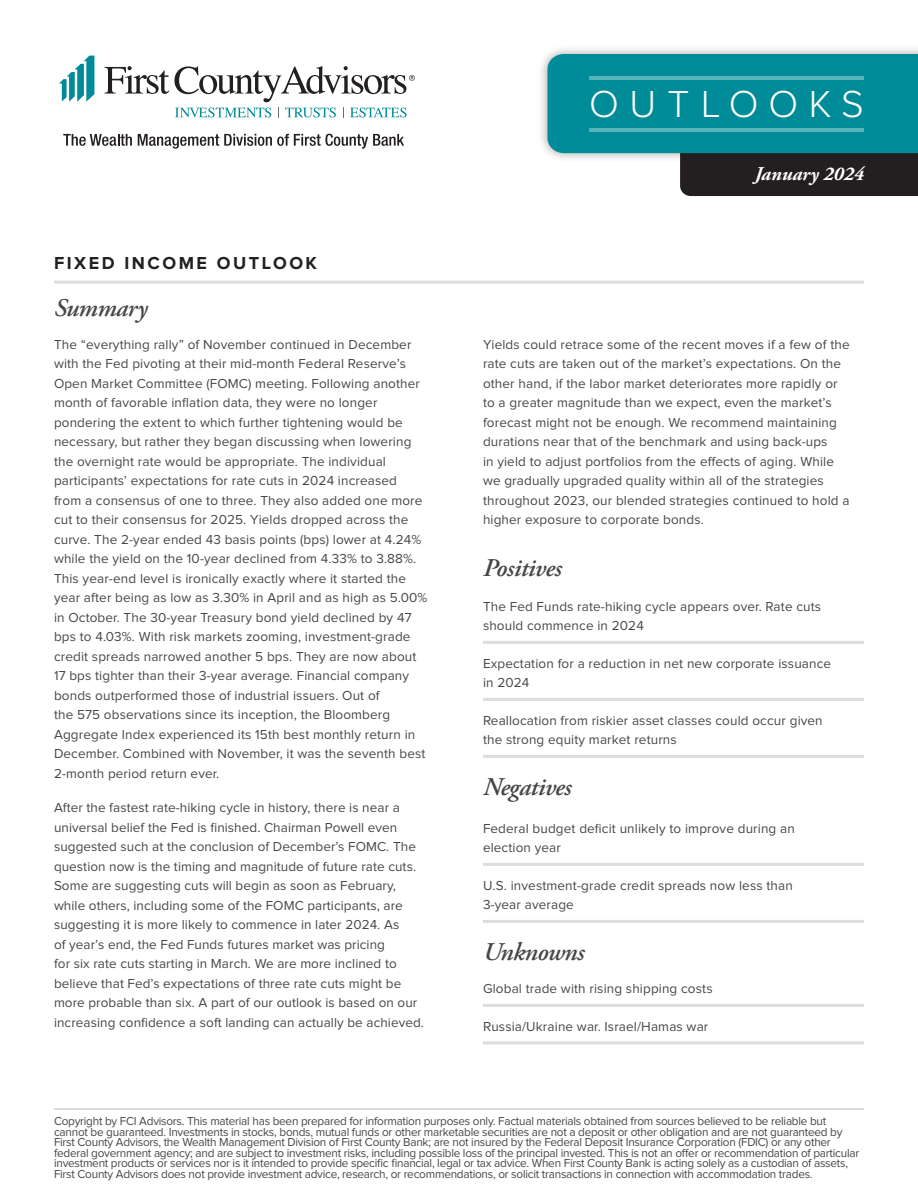
<style>
.page{position:relative;width:918px;height:1188px;background:#fff}
.page>*{position:absolute;margin:0;border:0;box-sizing:border-box;transform-origin:0 0}
.t1{font:300 39px "Proxima Nova";letter-spacing:.27em;color:#fff}
.bullets-square{font:italic 600 25.5px "Adobe Garamond Pro";letter-spacing:-.02em;color:#464747}
.palatino-main{font:italic 600 25.5px "Adobe Garamond Pro";letter-spacing:-.02em;color:#464747}
.t2{font:italic 700 19.5px "Adobe Garamond Pro";color:#fff}
.t3{font:700 18px "Proxima Nova";letter-spacing:.14em;color:#231f20}
.palatino-main-2{font:13.5px/19.5px "Proxima Nova";letter-spacing:.01em;color:#464747}
.bullets-square-2{font:13.5px/19.5px "Proxima Nova";letter-spacing:.01em;color:#464747}
.t4{font:12px/10.5px "Proxima Nova";letter-spacing:-.02em;color:#464747}
</style>
<div class="page">
<div style="left:538px;top:44px;width:380px;height:119px;background:#231f20;opacity:.38"></div>
<svg style="left:547px;top:54px;width:371px;height:142px;background:#248993"></svg>
<hr style="left:590px;top:76px;width:274px;height:4px;background:#59b3bb">
<hr style="left:590px;top:128px;width:274px;height:4px;background:#59b3bb">
<div style="left:747px;top:163px;width:122px;height:28px;background:#231f20"></div>
<hr style="left:483px;top:641px;width:381px;height:3px;background:#dedcdc">
<hr style="left:483px;top:698px;width:381px;height:3px;background:#dedcdc">
<hr style="left:483px;top:755px;width:381px;height:3px;background:#dedcdc">
<hr style="left:483px;top:863px;width:381px;height:3px;background:#dedcdc">
<hr style="left:483px;top:920px;width:381px;height:3px;background:#dedcdc">
<hr style="left:483px;top:1004px;width:381px;height:3px;background:#dedcdc">
<hr style="left:483px;top:1041px;width:381px;height:3px;background:#dedcdc">
<hr style="left:54px;top:281px;width:810px;height:3px;background:#dedcdc">
<hr style="left:54px;top:1108px;width:810px;height:2px;background:#dedcdc">
<svg style="left:59px;top:56px;width:35px;height:46px"></svg>
<svg style="left:104px;top:66px;width:311px;height:52px"></svg>
<svg style="left:63px;top:134px;width:69px;height:12px"></svg>
<svg style="left:138px;top:134px;width:266px;height:15px"></svg>
<h1 class="t1" style="left:589px;top:86px;width:276px">OUTLOOKS</h1>
<p class="t3" style="left:54px;top:254px;width:265px">FIXED INCOME OUTLOOK</p>
<p class="bullets-square" style="left:54px;top:293px;width:95px">Summary</p>
<p class="palatino-main-2" style="left:54px;top:335px;width:375px">The “everything rally” of November continued in December with the Fed pivoting at their mid-month Federal Reserve’s Open Market Committee (FOMC) meeting. Following another month of favorable inflation data, they were no longer pondering the extent to which further tightening would be necessary, but rather they began discussing when lowering the overnight rate would be appropriate. The individual participants’ expectations for rate cuts in 2024 increased from a consensus of one to three. They also added one more cut to their consensus for 2025. Yields dropped across the curve. The 2-year ended 43 basis points (bps) lower at 4.24% while the yield on the 10-year declined from 4.33% to 3.88%.<br>This year-end level is ironically exactly where it started the year after being as low as 3.30% in April and as high as 5.00% in October. The 30-year Treasury bond yield declined by 47 bps to 4.03%. With risk markets zooming, investment-grade credit spreads narrowed another 5 bps. They are now about 17 bps tighter than their 3-year average. Financial company bonds outperformed those of industrial issuers. Out of<br>the 575 observations since its inception, the Bloomberg Aggregate Index experienced its 15th best monthly return in December. Combined with November, it was the seventh best 2-month period return ever.</p>
<p class="palatino-main-2" style="left:54px;top:799px;width:372px">After the fastest rate-hiking cycle in history, there is near a universal belief the Fed is finished. Chairman Powell even suggested such at the conclusion of December’s FOMC. The question now is the timing and magnitude of future rate cuts.<br>Some are suggesting cuts will begin as soon as February, while others, including some of the FOMC participants, are suggesting it is more likely to commence in later 2024. As<br>of year’s end, the Fed Funds futures market was pricing<br>for six rate cuts starting in March. We are more inclined to believe that Fed’s expectations of three rate cuts might be more probable than six. A part of our outlook is based on our increasing confidence a soft landing can actually be achieved.</p>
<h3 class="t2" style="left:755px;top:162px;width:111px">January 2024</h3>
<p class="palatino-main-2" style="left:483px;top:335px;width:368px">Yields could retrace some of the recent moves if a few of the rate cuts are taken out of the market’s expectations. On the other hand, if the labor market deteriorates more rapidly or to a greater magnitude than we expect, even the market’s forecast might not be enough. We recommend maintaining durations near that of the benchmark and using back-ups<br>in yield to adjust portfolios from the effects of aging. While we gradually upgraded quality within all of the strategies throughout 2023, our blended strategies continued to hold a higher exposure to corporate bonds.</p>
<p class="palatino-main" style="left:483px;top:554px;width:80px">Positives</p>
<p class="bullets-square-2" style="left:483px;top:597px;width:340px">The Fed Funds rate-hiking cycle appears over. Rate cuts should commence in 2024</p>
<p class="bullets-square-2" style="left:483px;top:654px;width:350px">Expectation for a reduction in net new corporate issuance in 2024</p>
<p class="bullets-square-2" style="left:483px;top:711px;width:341px">Reallocation from riskier asset classes could occur given the strong equity market returns</p>
<p class="bullets-square" style="left:483px;top:773px;width:90px">Negatives</p>
<p class="bullets-square-2" style="left:483px;top:819px;width:313px">Federal budget deficit unlikely to improve during an election year</p>
<p class="bullets-square-2" style="left:483px;top:876px;width:311px">U.S. investment-grade credit spreads now less than<br>3-year average</p>
<p class="bullets-square" style="left:483px;top:938px;width:103px">Unknowns</p>
<p class="bullets-square-2" style="left:483px;top:980px;width:231px">Global trade with rising shipping costs</p>
<p class="bullets-square-2" style="left:483px;top:1017px;width:227px">Russia/Ukraine war. Israel/Hamas war</p>
<p class="t4" style="left:54px;top:1117px;width:807px">Copyright by FCI Advisors. This material has been prepared for information purposes only. Factual materials obtained from sources believed to be reliable but cannot be guaranteed. Investments in stocks, bonds, mutual funds or other marketable securities are not a deposit or other obligation and are not guaranteed by First County Advisors, the Wealth Management Division of First County Bank; are not insured by the Federal Deposit Insurance Corporation (FDIC) or any other federal government agency; and are subject to investment risks, including possible loss of the principal invested. This is not an offer or recommendation of particular investment products or services nor is it intended to provide specific financial, legal or tax advice. When First County Bank is acting solely as a custodian of assets, First County Advisors does not provide investment advice, research, or recommendations, or solicit transactions in connection with accommodation trades.</p>
</div>
